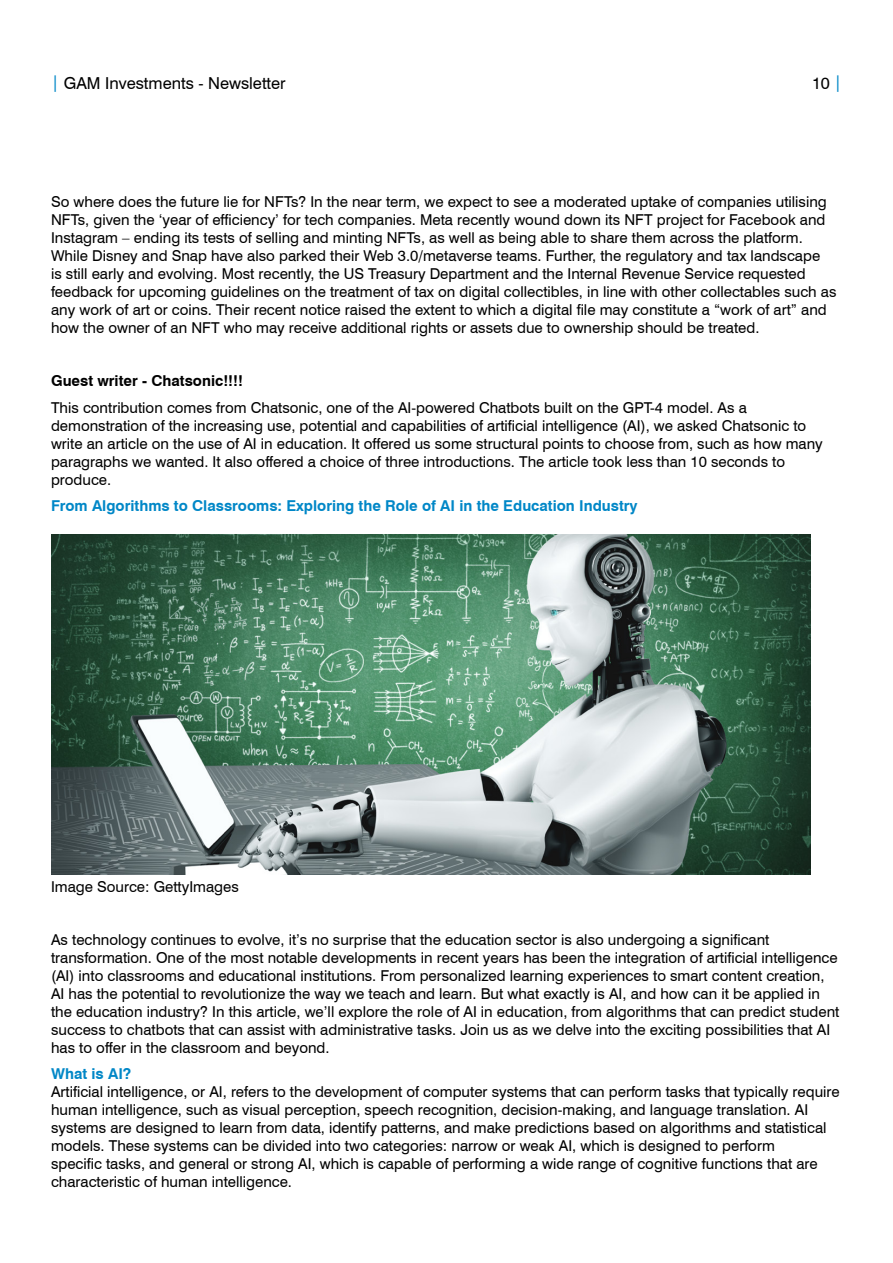
<style>
.page{position:relative;width:893px;height:1263px;background:#fff}
.page>*{position:absolute;margin:0;border:0;box-sizing:border-box;transform-origin:0 0}
.t1{font:16.5px "Swiss 721 BT";color:#000}
.BODY_text{font:15px/18px "Swiss 721 BT";color:#000}
.SUBTITLE{font:700 15px "Swiss 721 BT";color:#0087c7}
.BODY_text-2{font:700 15px "Swiss 721 BT";color:#000}
.s1{color:#0087c7}
</style>
<div class="page">
<img style="left:51px;top:534px;width:759px;height:340px">
<p class="t1" style="left:51px;top:73px;width:236px"><span class="s1">|</span> GAM Investments - Newsletter</p>
<p class="t1" style="left:812px;top:73px;width:31px">10 <span class="s1">|</span></p>
<p class="BODY_text" style="left:51px;top:193px;width:787px">So where does the future lie for NFTs? In the near term, we expect to see a moderated uptake of companies utilising NFTs, given the ‘year of efficiency’ for tech companies. Meta recently wound down its NFT project for Facebook and Instagram – ending its tests of selling and minting NFTs, as well as being able to share them across the platform.<br>While Disney and Snap have also parked their Web 3.0/metaverse teams. Further, the regulatory and tax landscape<br>is still early and evolving. Most recently, the US Treasury Department and the Internal Revenue Service requested feedback for upcoming guidelines on the treatment of tax on digital collectibles, in line with other collectables such as any work of art or coins. Their recent notice raised the extent to which a digital file may constitute a “work of art” and how the owner of an NFT who may receive additional rights or assets due to ownership should be treated.</p>
<p class="BODY_text-2" style="left:51px;top:372px;width:194px">Guest writer - Chatsonic!!!!</p>
<p class="BODY_text" style="left:51px;top:398px;width:773px">This contribution comes from Chatsonic, one of the AI-powered Chatbots built on the GPT-4 model. As a demonstration of the increasing use, potential and capabilities of artificial intelligence (AI), we asked Chatsonic to write an article on the use of AI in education. It offered us some structural points to choose from, such as how many paragraphs we wanted. It also offered a choice of three introductions. The article took less than 10 seconds to produce.</p>
<p class="SUBTITLE" style="left:51px;top:497px;width:588px">From Algorithms to Classrooms: Exploring the Role of AI in the Education Industry</p>
<p class="BODY_text" style="left:51px;top:877px;width:189px">Image Source: GettyImages</p>
<p class="BODY_text" style="left:51px;top:930px;width:790px">As technology continues to evolve, it’s no surprise that the education sector is also undergoing a significant transformation. One of the most notable developments in recent years has been the integration of artificial intelligence (AI) into classrooms and educational institutions. From personalized learning experiences to smart content creation, AI has the potential to revolutionize the way we teach and learn. But what exactly is AI, and how can it be applied in the education industry? In this article, we’ll explore the role of AI in education, from algorithms that can predict student success to chatbots that can assist with administrative tasks. Join us as we delve into the exciting possibilities that AI has to offer in the classroom and beyond.</p>
<p class="SUBTITLE" style="left:51px;top:1064px;width:82px">What is AI?</p>
<p class="BODY_text" style="left:51px;top:1082px;width:790px">Artificial intelligence, or AI, refers to the development of computer systems that can perform tasks that typically require human intelligence, such as visual perception, speech recognition, decision-making, and language translation. AI systems are designed to learn from data, identify patterns, and make predictions based on algorithms and statistical models. These systems can be divided into two categories: narrow or weak AI, which is designed to perform<br>specific tasks, and general or strong AI, which is capable of performing a wide range of cognitive functions that are characteristic of human intelligence.</p>
</div>
